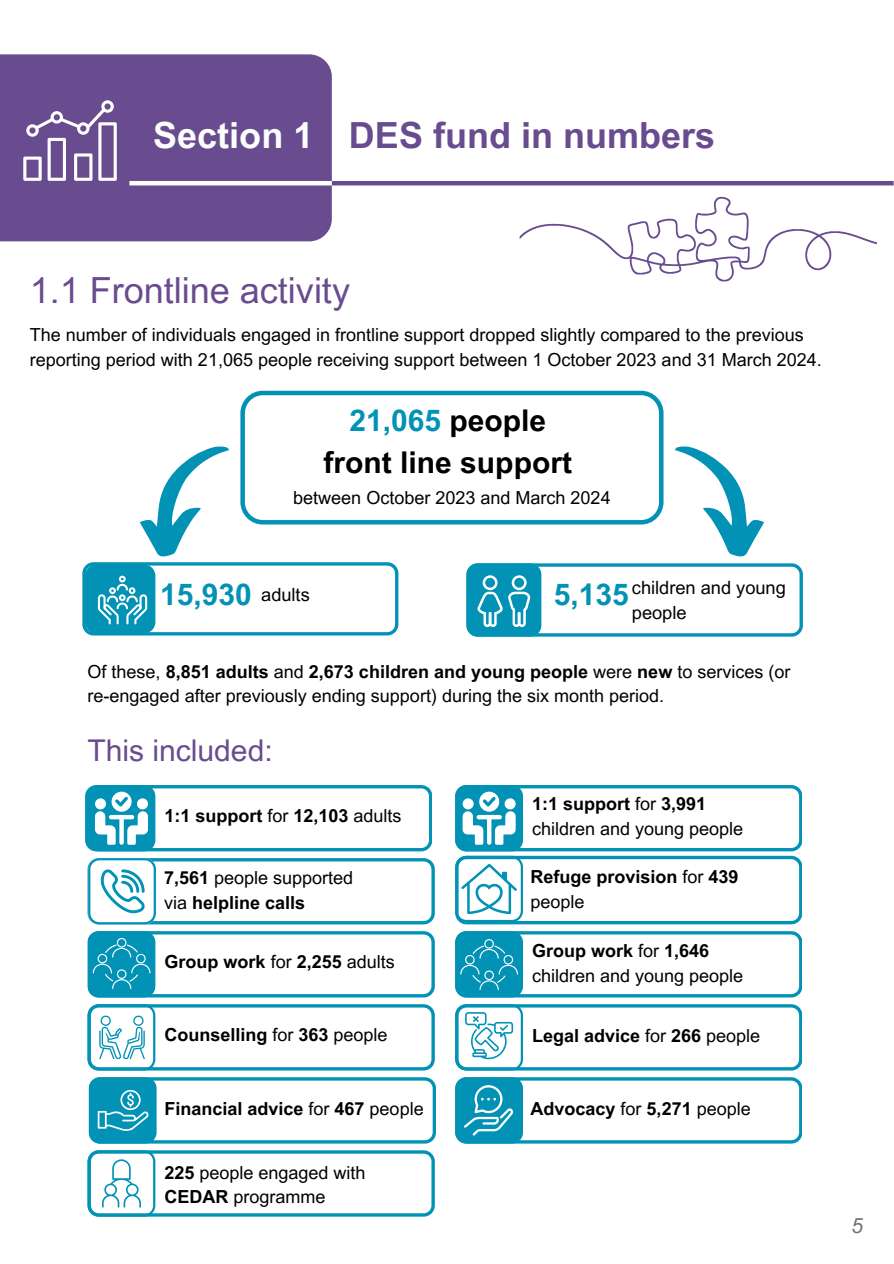
<style>
.page{position:relative;width:894px;height:1264px;background:#fff}
.page>*{position:absolute;margin:0;border:0;box-sizing:border-box;transform-origin:0 0}
.t1{font:36px "Arial MT Pro";color:#694c8f}
.t2{font:700 36px "Arial MT Pro";color:#694c8f}
.t3{font:700 36px "Arial MT Pro";color:#fcfefe}
.t4{font:700 30px "Arial MT Pro";color:#0292b5}
.t5{font:700 30px "Arial MT Pro";color:#000}
.t6{font:30px "Arial MT Pro";color:#694c8f}
.t7{font:italic 21px "Arial MT Pro";color:#737373}
.t8{font:18.15px/24.9px "Arial MT Pro";color:#000}
.t9{font:18px/24.8px "Arial MT Pro";color:#000}
.t10{font:700 18px/24.8px "Arial MT Pro";color:#000}
.s1{color:#000}
.s2{font-weight:700}
.s3{font-weight:400}
</style>
<div class="page">
<svg style="left:332px;top:185px;width:561px;height:12px"></svg>
<hr style="left:332px;top:181px;width:561px;height:4px;background:#694c8f">
<div style="left:0;top:54px;width:332px;height:187px;background:#694c8f"></div>
<hr style="left:129px;top:181px;width:203px;height:4px;background:#fff">
<svg style="left:23px;top:100px;width:94px;height:81px"></svg>
<svg style="left:240px;top:391px;width:423px;height:133px"></svg>
<svg style="left:85px;top:785px;width:347px;height:66px"></svg>
<div style="left:95px;top:798px;width:11px;height:11px;background:#fff;border-radius:50%"></div>
<svg style="left:87px;top:931px;width:347px;height:66px"></svg>
<svg style="left:466px;top:428px;width:336px;height:208px"></svg>
<svg style="left:82px;top:428px;width:316px;height:207px"></svg>
<svg style="left:87px;top:1004px;width:347px;height:66px"></svg>
<svg style="left:89px;top:1077px;width:346px;height:66px"></svg>
<svg style="left:87px;top:1150px;width:347px;height:66px"></svg>
<svg style="left:87px;top:858px;width:347px;height:66px"></svg>
<svg style="left:455px;top:785px;width:346px;height:139px"></svg>
<svg style="left:455px;top:931px;width:346px;height:66px"></svg>
<svg style="left:455px;top:1004px;width:346px;height:66px"></svg>
<svg style="left:455px;top:1077px;width:346px;height:66px"></svg>
<svg style="left:519px;top:197px;width:357px;height:84px"></svg>
<p class="t3" style="left:153px;top:122px;width:162px">Section 1</p>
<h1 class="t2" style="left:349px;top:122px;width:368px">DES fund in numbers</h1>
<p class="t1" style="left:30px;top:276px;width:321px">1.1 Frontline activity</p>
<p class="t9" style="left:30px;top:325px;width:793px">The number of individuals engaged in frontline support dropped slightly compared to the previous reporting period with 21,065 people receiving support between 1 October 2023 and 31 March 2024.</p>
<p class="t4" style="left:349px;top:409px;width:198px">21,065 <span class="s1">people</span></p>
<p class="t5" style="left:323px;top:451px;width:250px">front line support</p>
<p class="t9" style="left:293px;top:488px;width:319px">between October 2023 and March 2024</p>
<h2 class="t4" style="left:160px;top:583px;width:93px">15,930</h2>
<p class="t8" style="left:631px;top:577px;width:155px">children and young people</p>
<p class="t8" style="left:261px;top:585px;width:50px">adults</p>
<p class="t4" style="left:553px;top:583px;width:77px">5,135</p>
<p class="t9" style="left:87px;top:661px;width:704px">Of these, <span class="s2">8,851 adults</span> and <span class="s2">2,673 children and young people</span> were <span class="s2">new</span> to services (or re-engaged after previously ending support) during the six month period.</p>
<p class="t6" style="left:87px;top:738px;width:186px">This included:</p>
<h1 class="t10" style="left:164px;top:805px;width:238px">1:1 support <span class="s3">for</span> 12,103 <span class="s3">adults</span></h1>
<h3 class="t9" style="left:164px;top:867px;width:190px"><span class="s2">7,561</span> people supported</h3>
<p class="t10" style="left:164px;top:892px;width:142px"><span class="s3">via</span> helpline calls</p>
<p class="t10" style="left:164px;top:951px;width:232px">Group work <span class="s3">for</span> 2,255 <span class="s3">adults</span></p>
<h3 class="t10" style="left:164px;top:1024px;width:224px">Counselling <span class="s3">for</span> 363 <span class="s3">people</span></h3>
<p class="t10" style="left:164px;top:1098px;width:260px">Financial advice <span class="s3">for</span> 467 <span class="s3">people</span></p>
<p class="t9" style="left:164px;top:1162px;width:202px"><span class="s2">225</span> people engaged with<br><span class="s2">CEDAR</span> programme</p>
<p class="t10" style="left:532px;top:793px;width:175px">1:1 support <span class="s3">for</span> 3,991</p>
<h4 class="t9" style="left:532px;top:818px;width:212px">children and young people</h4>
<p class="t10" style="left:530px;top:866px;width:209px">Refuge provision <span class="s3">for</span> 439 <span class="s3">people</span></p>
<p class="t10" style="left:532px;top:941px;width:178px">Group work <span class="s3">for</span> 1,646</p>
<p class="t9" style="left:532px;top:965px;width:212px">children and young people</p>
<p class="t10" style="left:532px;top:1025px;width:229px">Legal advice <span class="s3">for</span> 266 <span class="s3">people</span></p>
<p class="t10" style="left:530px;top:1098px;width:221px">Advocacy <span class="s3">for</span> 5,271 <span class="s3">people</span></p>
<p class="t7" style="left:850px;top:1217px;width:13px">5</p>
</div>
